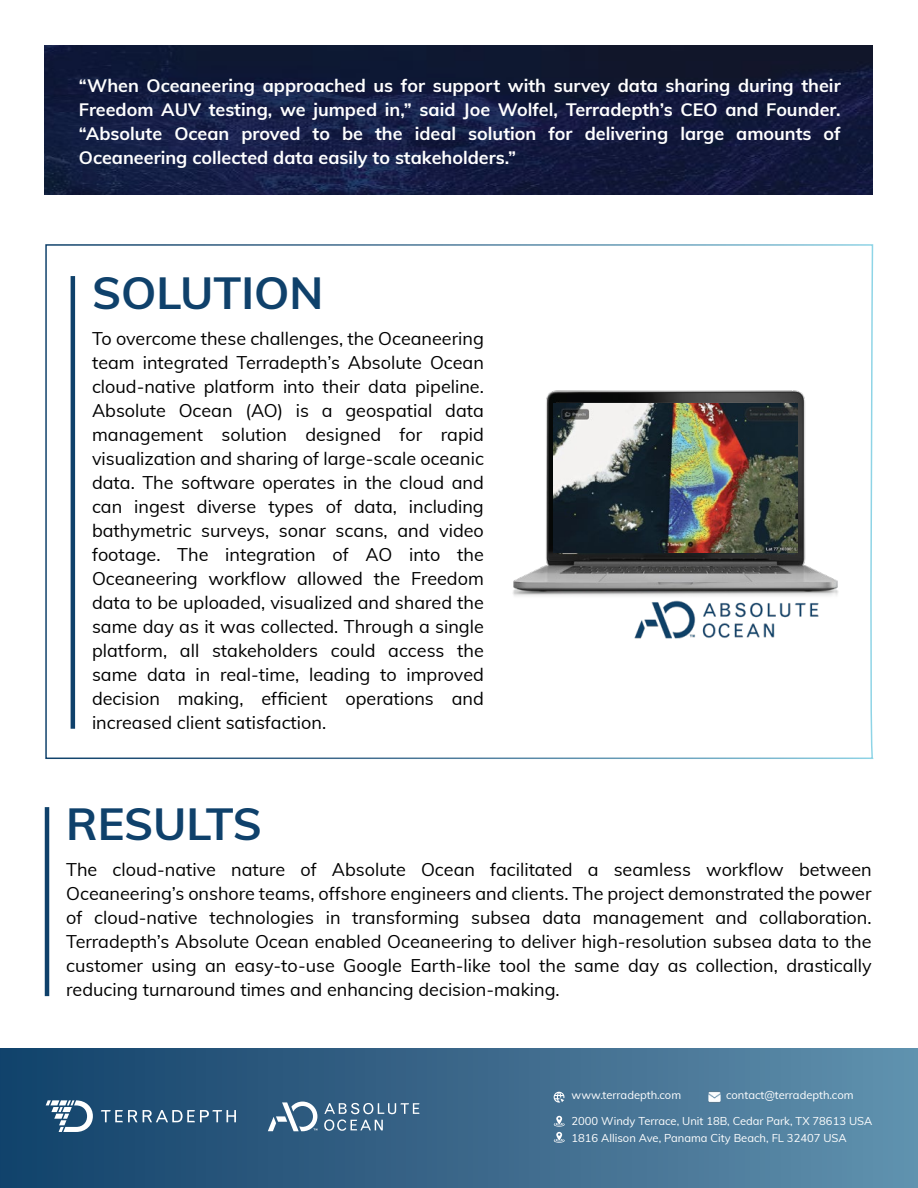
<style>
.page{position:relative;width:918px;height:1188px;background:#fff}
.page>*{position:absolute;margin:0;border:0;box-sizing:border-box;transform-origin:0 0}
.t1{font:700 45px "Muli";color:#0f416b}
.t2{font:18px/24px "Muli";color:#000;text-align:justify}
.t3{font:700 18px/24px "Muli";color:#fff;text-align:justify}
.t4{font:11.1px/16.5px "Muli";color:#fff}
</style>
<div class="page">
<div style="left:0;top:1048px;width:918px;height:140px;background:linear-gradient(to right,#124069,#618fac)"></div>
<svg style="left:46px;top:1100px;width:190px;height:32px;background:#456c8c"></svg>
<svg style="left:268px;top:1102px;width:152px;height:29px;background:#5d809c"></svg>
<svg style="left:554px;top:1116px;width:11px;height:27px"></svg>
<svg style="left:708px;top:1091px;width:13px;height:12px"></svg>
<svg style="left:554px;top:1092px;width:10px;height:11px"></svg>
<img style="left:45px;top:46px;width:827px;height:149px">
<hr style="left:45px;top:807px;width:4px;height:189px;background:#0f416b">
<svg style="left:45px;top:244px;width:829px;height:515px"></svg>
<img style="left:553px;top:404px;width:245px;height:148px">
<img style="left:634px;top:601px;width:186px;height:37px">
<p class="t3" style="left:79px;top:73px;width:763px">“When Oceaneering approached us for support with survey data sharing during their Freedom AUV testing, we jumped in,” said Joe Wolfel, Terradepth’s CEO and Founder. “Absolute Ocean proved to be the ideal solution for delivering large amounts of Oceaneering collected data easily to stakeholders.”</p>
<h1 class="t1" style="left:92px;top:260px;width:233px">SOLUTION</h1>
<p class="t2" style="left:92px;top:326px;width:393px">To overcome these challenges, the Oceaneering team integrated Terradepth’s Absolute Ocean cloud-native platform into their data pipeline.<br>Absolute Ocean (AO) is a geospatial data management solution designed for rapid visualization and sharing of large-scale oceanic data. The software operates in the cloud and can ingest diverse types of data, including bathymetric surveys, sonar scans, and video footage. The integration of AO into the Oceaneering workflow allowed the Freedom data to be uploaded, visualized and shared the same day as it was collected. Through a single platform, all stakeholders could access the same data in real-time, leading to improved decision making, efficient operations and increased client satisfaction.</p>
<h1 class="t1" style="left:66px;top:791px;width:197px">RESULTS</h1>
<p class="t2" style="left:66px;top:857px;width:807px">The cloud-native nature of Absolute Ocean facilitated a seamless workflow between Oceaneering’s onshore teams, offshore engineers and clients. The project demonstrated the power of cloud-native technologies in transforming subsea data management and collaboration.<br>Terradepth’s Absolute Ocean enabled Oceaneering to deliver high-resolution subsea data to the customer using an easy-to-use Google Earth-like tool the same day as collection, drastically reducing turnaround times and enhancing decision-making.</p>
<p class="t4" style="left:572px;top:1086px;width:111px">www.terradepth.com</p>
<p class="t4" style="left:726px;top:1086px;width:129px">contact@terradepth.com</p>
<p class="t4" style="left:572px;top:1112px;width:302px">2000 Windy Terrace, Unit 18B, Cedar Park, TX 78613 USA<br>1816 Allison Ave, Panama City Beach, FL 32407 USA</p>
</div>
